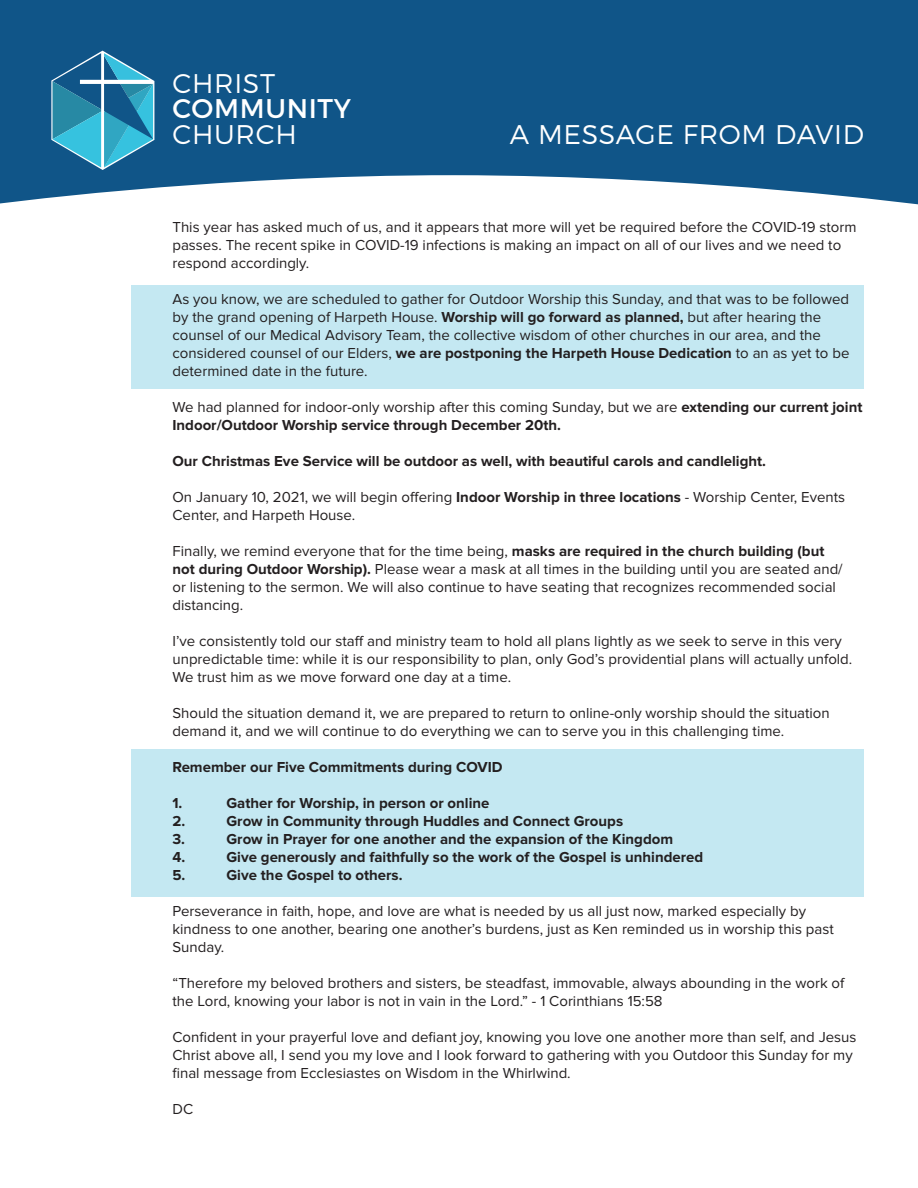
<style>
.page{position:relative;width:918px;height:1188px;background:#fff}
.page>*{position:absolute;margin:0;border:0;box-sizing:border-box;transform-origin:0 0}
.t1{font:300 27px "Montserrat";letter-spacing:.025em;color:#fff}
.t2{font:27px "Montserrat";letter-spacing:.025em;color:#fff}
.t3{font:15px/18px "Proxima Nova";color:#231f20}
.t4{font:700 15px/18px "Proxima Nova";color:#231f20}
.s1{font-weight:700}
.s2{font-weight:400}
</style>
<div class="page">
<div style="left:132px;top:749px;width:732px;height:147px;background:#c4e8f2"></div>
<div style="left:132px;top:285px;width:732px;height:104px;background:#c4e8f2"></div>
<svg style="left:0;top:0;width:918px;height:205px;background:#286694"></svg>
<svg style="left:51px;top:51px;width:103px;height:119px;background:#338baf"></svg>
<h1 class="t1" style="left:173px;top:68px;width:104px">CHRIST</h1>
<h1 class="t2" style="left:173px;top:93px;width:180px">COMMUNITY</h1>
<h1 class="t1" style="left:173px;top:119px;width:126px">CHURCH</h1>
<h1 class="t1" style="left:510px;top:119px;width:356px">A MESSAGE FROM DAVID</h1>
<p class="t3" style="left:172px;top:219px;width:685px">This year has asked much of us, and it appears that more will yet be required before the COVID-19 storm passes. The recent spike in COVID-19 infections is making an impact on all of our lives and we need to respond accordingly.</p>
<p class="t3" style="left:172px;top:291px;width:679px">As you know, we are scheduled to gather for Outdoor Worship this Sunday, and that was to be followed by the grand opening of Harpeth House. <span class="s1">Worship will go forward as planned,</span> but after hearing the counsel of our Medical Advisory Team, the collective wisdom of other churches in our area, and the considered counsel of our Elders, <span class="s1">we are postponing the Harpeth House Dedication</span> to an as yet to be determined date in the future.</p>
<p class="t4" style="left:172px;top:399px;width:691px"><span class="s2">We had planned for indoor-only worship after this coming Sunday, but we are</span> extending our current joint<br>Indoor/Outdoor Worship service through December 20th.</p>
<p class="t4" style="left:172px;top:453px;width:595px">Our Christmas Eve Service will be outdoor as well, with beautiful carols and candlelight.</p>
<p class="t3" style="left:172px;top:489px;width:674px">On January 10, 2021, we will begin offering <span class="s1">Indoor Worship in three locations</span> - Worship Center, Events<br>Center, and Harpeth House.</p>
<p class="t3" style="left:172px;top:543px;width:672px">Finally, we remind everyone that for the time being, <span class="s1">masks are required in the church building (but not during Outdoor Worship).</span> Please wear a mask at all times in the building until you are seated and/ or listening to the sermon. We will also continue to have seating that recognizes recommended social distancing.</p>
<p class="t3" style="left:173px;top:633px;width:681px">I’ve consistently told our staff and ministry team to hold all plans lightly as we seek to serve in this very unpredictable time: while it is our responsibility to plan, only God’s providential plans will actually unfold.<br>We trust him as we move forward one day at a time.</p>
<p class="t3" style="left:173px;top:705px;width:659px">Should the situation demand it, we are prepared to return to online-only worship should the situation demand it, and we will continue to do everything we can to serve you in this challenging time.</p>
<p class="t4" style="left:173px;top:759px;width:332px">Remember our Five Commitments during COVID</p>
<p class="t4" style="left:173px;top:795px;width:12px">1.</p>
<p class="t4" style="left:227px;top:795px;width:264px">Gather for Worship, in person or online</p>
<p class="t4" style="left:173px;top:813px;width:14px">2.</p>
<p class="t4" style="left:226px;top:813px;width:398px">Grow in Community through Huddles and Connect Groups</p>
<p class="t4" style="left:173px;top:831px;width:14px">3.</p>
<p class="t4" style="left:226px;top:831px;width:448px">Grow in Prayer for one another and the expansion of the Kingdom</p>
<p class="t4" style="left:173px;top:849px;width:14px">4.</p>
<p class="t4" style="left:226px;top:849px;width:478px">Give generously and faithfully so the work of the Gospel is unhindered</p>
<p class="t4" style="left:173px;top:867px;width:14px">5.</p>
<p class="t4" style="left:227px;top:867px;width:178px">Give the Gospel to others.</p>
<p class="t3" style="left:173px;top:903px;width:663px">Perseverance in faith, hope, and love are what is needed by us all just now, marked especially by kindness to one another, bearing one another’s burdens, just as Ken reminded us in worship this past<br>Sunday.</p>
<p class="t3" style="left:173px;top:975px;width:673px">“Therefore my beloved brothers and sisters, be steadfast, immovable, always abounding in the work of the Lord, knowing your labor is not in vain in the Lord.” - 1 Corinthians 15:58</p>
<p class="t3" style="left:173px;top:1029px;width:685px">Confident in your prayerful love and defiant joy, knowing you love one another more than self, and Jesus<br>Christ above all, I send you my love and I look forward to gathering with you Outdoor this Sunday for my final message from Ecclesiastes on Wisdom in the Whirlwind.</p>
<p class="t3" style="left:173px;top:1101px;width:22px">DC</p>
</div>
